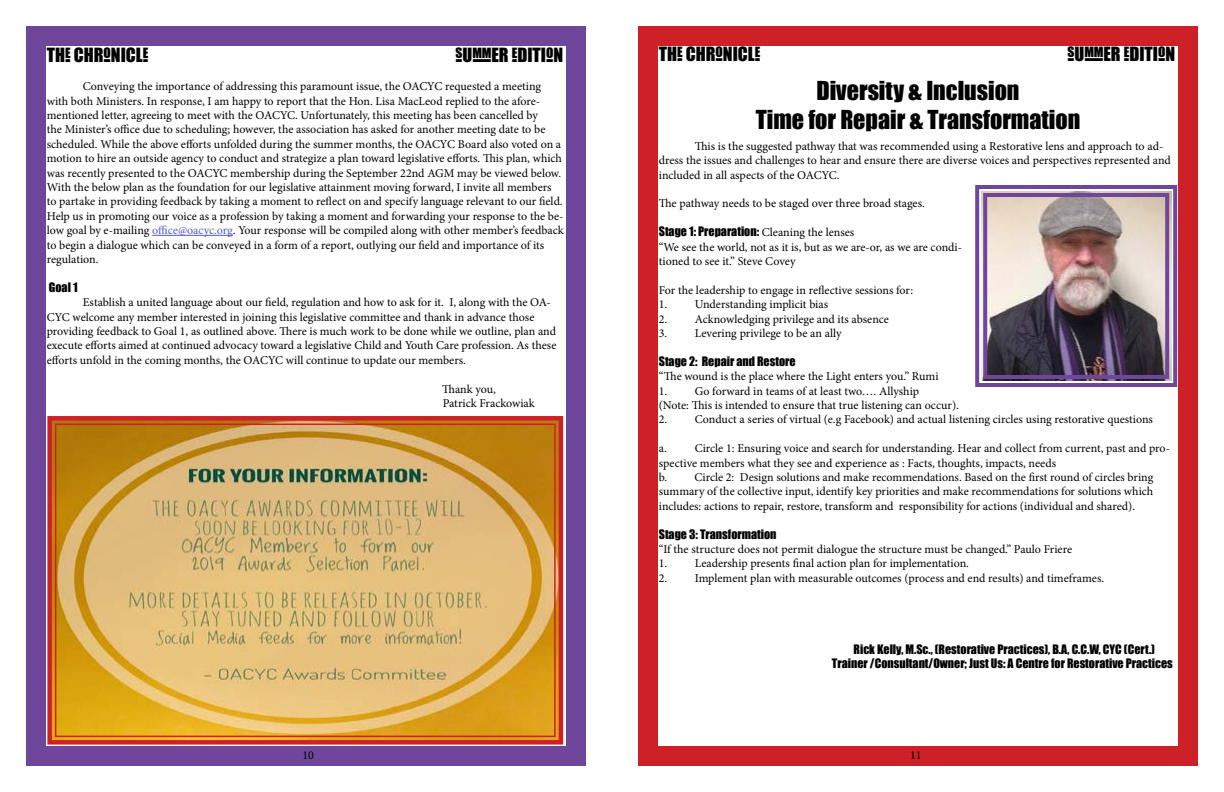
<style>
.page{position:relative;width:1224px;height:792px;background:#fff}
.page>*{position:absolute;margin:0;border:0;box-sizing:border-box;transform-origin:0 0}
.t1{font:24px/28.8px "Impact";color:#000;text-align:center}
.t2{font:18px "Impact";color:#000}
.t3{font:12px/14.4px "Minion Pro";letter-spacing:-.005em;color:#000}
.t4{font:12px/14.4px "Impact";color:#000;text-align:center}
.s1{color:#4f5cd6}
.s2{font-family:"Minion Pro"}
</style>
<div class="page">
<div style="left:26px;top:26px;width:560px;height:740px;border:20px solid #6e479c"></div>
<div style="left:638px;top:26px;width:560px;height:740px;border:20px solid #ce2027"></div>
<hr style="left:152px;top:235px;width:81px;height:1px;background:#4f5cd6">
<svg style="left:45px;top:414px;width:520px;height:333px;background:#d6a95e"></svg>
<div style="left:55px;top:424px;width:501px;height:313px;border:2px solid #ce2027"></div>
<img style="left:975px;top:183px;width:204px;height:206px">
<div style="left:983px;top:193px;width:186px;height:186px;border:4px solid #6e479c"></div>
<h2 class="t2" style="left:47px;top:41px;width:103px">THE CHRONICLE</h2>
<h2 class="t2" style="left:456px;top:41px;width:109px">Summer EDITION</h2>
<h2 class="t2" style="left:659px;top:40px;width:103px">THE CHRONICLE</h2>
<h2 class="t2" style="left:1068px;top:40px;width:109px">Summer EDITION</h2>
<p class="t3" style="left:47px;top:79px;width:518px;text-indent:36px">Conveying the importance of addressing this paramount issue, the OACYC requested a meeting with both Ministers. In response, I am happy to report that the Hon. Lisa MacLeod replied to the afore&shy;mentioned letter, agreeing to meet with the OACYC. Unfortunately, this meeting has been cancelled by<br>the Minister’s office due to scheduling; however, the association has asked for another meeting date to be scheduled. While the above efforts unfolded during the summer months, the OACYC Board also voted on a motion to hire an outside agency to conduct and strategize a plan toward legislative efforts. This plan, which was recently presented to the OACYC membership during the September 22nd AGM may be viewed below.<br>With the below plan as the foundation for our legislative attainment moving forward, I invite all members to partake in providing feedback by taking a moment to reflect on and specify language relevant to our field.<br>Help us in promoting our voice as a profession by taking a moment and forwarding your response to the be&shy;low goal by e-mailing <span class="s1">office@oacyc.org</span>. Your response will be compiled along with other member’s feedback to begin a dialogue which can be conveyed in a form of a report, outlying our field and importance of its regulation.</p>
<p class="t4" style="left:49px;top:280px;width:30px">Goal 1</p>
<p class="t3" style="left:47px;top:295px;width:511px;text-indent:36px">Establish a united language about our field, regulation and how to ask for it. I, along with the OA-CYC welcome any member interested in joining this legislative committee and thank in advance those providing feedback to Goal 1, as outlined above. There is much work to be done while we outline, plan and execute efforts aimed at continued advocacy toward a legislative Child and Youth Care profession. As these efforts unfold in the coming months, the OACYC will continue to update our members.</p>
<p class="t3" style="left:442px;top:382px;width:94px">Thank you,<br>Patrick Frackowiak</p>
<h1 class="t1" style="left:756px;top:76px;width:326px">Diversity &amp; Inclusion<br>Time for Repair &amp; Transformation</h1>
<p class="t3" style="left:659px;top:139px;width:514px;text-indent:36px">This is the suggested pathway that was recommended using a Restorative lens and approach to ad&shy;dress the issues and challenges to hear and ensure there are diverse voices and perspectives represented and included in all aspects of the OACYC.</p>
<p class="t3" style="left:659px;top:196px;width:268px">The pathway needs to be staged over three broad stages.</p>
<p class="t4" style="left:659px;top:224px;width:197px">Stage 1: Preparation: <span class="s2">Cleaning the lenses</span></p>
<p class="t3" style="left:659px;top:240px;width:305px">“We see the world, not as it is, but as we are-or, as we are condi&shy;tioned to see it.” Steve Covey</p>
<p class="t3" style="left:659px;top:283px;width:256px">For the leadership to engage in reflective sessions for:</p>
<p class="t3" style="left:659px;top:297px;width:171px">1. Understanding implicit bias</p>
<p class="t3" style="left:659px;top:312px;width:232px">2. Acknowledging privilege and its absence</p>
<p class="t3" style="left:659px;top:326px;width:184px">3. Levering privilege to be an ally</p>
<p class="t4" style="left:659px;top:354px;width:138px">Stage 2: Repair and Restore</p>
<p class="t3" style="left:659px;top:369px;width:281px">“The wound is the place where the Light enters you.” Rumi</p>
<p class="t3" style="left:659px;top:384px;width:302px">1. Go forward in teams of at least two…. Allyship<br>(Note: This is intended to ensure that true listening can occur).</p>
<p class="t3" style="left:659px;top:412px;width:496px">2. Conduct a series of virtual (e.g Facebook) and actual listening circles using restorative questions</p>
<p class="t3" style="left:659px;top:441px;width:513px">a. Circle 1: Ensuring voice and search for understanding. Hear and collect from current, past and pro&shy;spective members what they see and experience as : Facts, thoughts, impacts, needs<br>b. Circle 2: Design solutions and make recommendations. Based on the first round of circles bring summary of the collective input, identify key priorities and make recommendations for solutions which includes: actions to repair, restore, transform and responsibility for actions (individual and shared).</p>
<p class="t4" style="left:659px;top:526px;width:119px">Stage 3: Transformation</p>
<p class="t3" style="left:659px;top:542px;width:415px">“If the structure does not permit dialogue the structure must be changed.” Paulo Friere</p>
<p class="t3" style="left:659px;top:556px;width:312px">1. Leadership presents final action plan for implementation.</p>
<p class="t3" style="left:659px;top:571px;width:447px">2. Implement plan with measurable outcomes (process and end results) and timeframes.</p>
<p class="t4" style="left:832px;top:642px;width:342px">Rick Kelly, M.Sc., (Restorative Practices), B.A, C.C.W, CYC (Cert.)<br>Trainer /Consultant/Owner; Just Us: A Centre for Restorative Practices</p>
<p class="t3" style="left:302px;top:748px;width:13px">10</p>
<p class="t3" style="left:910px;top:748px;width:13px">11</p>
</div>
